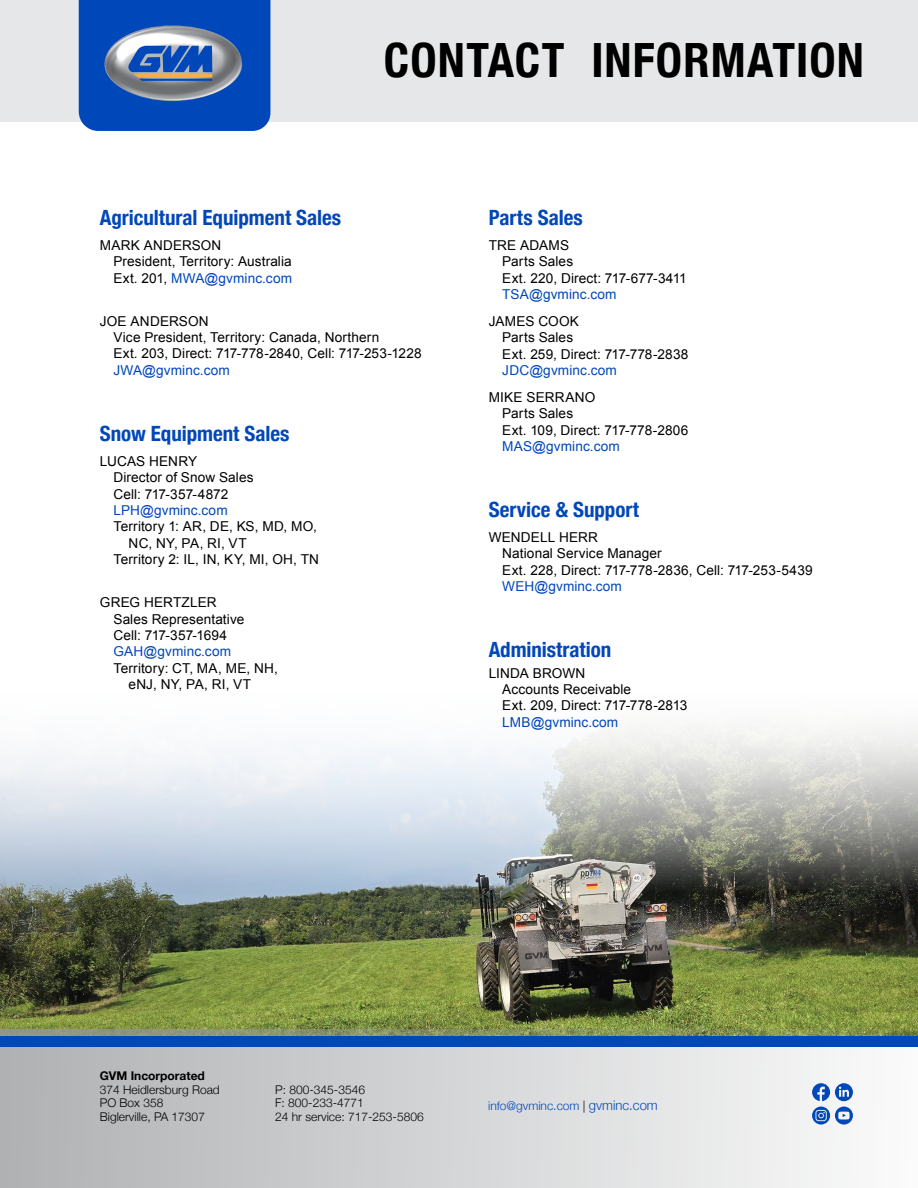
<style>
.page{position:relative;width:918px;height:1188px;background:#fff}
.page>*{position:absolute;margin:0;border:0;box-sizing:border-box;transform-origin:0 0}
.t1{font:700 condensed 47.25px "Helvetica Neue";letter-spacing:.025em;color:#000}
.t2{font:700 condensed 21px "Helvetica Neue";color:#0047ba}
.t3{font:13.65px/16.4px "Arial";letter-spacing:.01em;color:#000}
.t4{font:13.65px "Arial";letter-spacing:.01em;color:#0047ba}
.t5{font:13.5px "Arial";letter-spacing:.015em;color:#000}
.t6{font:300 12px/13.5px "Helvetica Neue";color:#000}
.t7{font:300 12px "Helvetica Neue";color:#0047ba}
.t8{font:700 12px "Helvetica Neue";color:#000}
.s1{font-size:13.65px}
.s2{color:#0047ba}
.s3{color:#000}
.s4{font-size:13.5px}
</style>
<div class="page">
<img style="left:0;top:727px;width:918px;height:303px">
<div style="left:0;top:0;width:918px;height:122px;background:#e6e7e8"></div>
<svg style="left:0;top:1030px;width:918px;height:158px;background:#cfd1d1"></svg>
<svg style="left:79px;top:0;width:191px;height:131px;background:#2c60b5"></svg>
<div style="left:0;top:1036px;width:918px;height:10px;background:#0047ba"></div>
<svg style="left:812px;top:1107px;width:41px;height:18px"></svg>
<svg style="left:812px;top:1083px;width:41px;height:18px"></svg>
<h1 class="t1" style="left:384px;top:21px;width:482px">CONTACT INFORMATION</h1>
<h2 class="t2" style="left:100px;top:200px;width:243px">Agricultural Equipment Sales</h2>
<p class="t5" style="left:100px;top:236px;width:123px"><span class="s1">MARK</span> ANDERSON</p>
<p class="t3" style="left:113px;top:253px;width:180px">President, Territory: Australia<br>Ext. 201, <span class="s2">MWA@gvminc.com</span></p>
<p class="t3" style="left:113px;top:313px;width:310px;text-indent:-14px">JOE ANDERSON<br>Vice President, Territory: Canada, Northern<br>Ext. 203, Direct: 717-778-2840, Cell: 717-253-1228</p>
<p class="t4" style="left:113px;top:361px;width:118px">JWA@gvminc.com</p>
<h2 class="t2" style="left:100px;top:416px;width:191px">Snow Equipment Sales</h2>
<p class="t3" style="left:113px;top:453px;width:142px;text-indent:-14px">LUCAS HENRY<br>Director of Snow Sales<br>Cell: 717-357-4872</p>
<p class="t4" style="left:113px;top:501px;width:116px">LPH@gvminc.com</p>
<p class="t3" style="left:113px;top:519px;width:205px">Territory 1: AR, DE, KS, MD, MO,</p>
<p class="t3" style="left:129px;top:535px;width:120px">NC, NY, PA, RI, VT</p>
<p class="t3" style="left:113px;top:551px;width:207px">Territory 2: IL, IN, KY, MI, OH, TN</p>
<p class="t3" style="left:113px;top:594px;width:132px;text-indent:-14px">GREG HERTZLER<br>Sales Representative<br>Cell: 717-357-1694</p>
<p class="t4" style="left:113px;top:643px;width:119px">GAH@gvminc.com</p>
<p class="t3" style="left:129px;top:660px;width:151px;text-indent:-15px">Territory: CT, MA, ME, NH, eNJ, NY, PA, RI, VT</p>
<h2 class="t2" style="left:489px;top:200px;width:96px">Parts Sales</h2>
<p class="t3" style="left:502px;top:237px;width:186px;text-indent:-14px">TRE ADAMS<br>Parts Sales<br>Ext. 220, Direct: 717-677-3411</p>
<p class="t4" style="left:502px;top:285px;width:116px">TSA@gvminc.com</p>
<p class="t3" style="left:502px;top:313px;width:188px;text-indent:-14px">JAMES COOK<br>Parts Sales<br>Ext. 259, Direct: 717-778-2838</p>
<p class="t4" style="left:502px;top:361px;width:116px">JDC@gvminc.com</p>
<p class="t3" style="left:502px;top:389px;width:188px;text-indent:-14px">MIKE SERRANO<br>Parts Sales<br>Ext. 109, Direct: 717-778-2806</p>
<p class="t4" style="left:502px;top:437px;width:119px">MAS@gvminc.com</p>
<h2 class="t2" style="left:489px;top:492px;width:152px">Service &amp; Support</h2>
<p class="t3" style="left:502px;top:529px;width:312px;text-indent:-14px">WENDELL HERR<br>National Service Manager<br>Ext. 228, Direct: 717-778-2836, Cell: 717-253-5439</p>
<p class="t4" style="left:502px;top:577px;width:121px">WEH@gvminc.com</p>
<h2 class="t2" style="left:489px;top:632px;width:124px">Administration</h2>
<p class="t3" style="left:502px;top:665px;width:186px;text-indent:-14px">LINDA BROWN<br>Accounts Receivable<br>Ext. 209, Direct: 717-778-2813</p>
<p class="t4" style="left:502px;top:713px;width:118px">LMB@gvminc.com</p>
<p class="t8" style="left:100px;top:1066px;width:107px">GVM Incorporated</p>
<p class="t6" style="left:100px;top:1082px;width:122px">374 Heidlersburg Road<br>PO Box 358<br>Biglerville, PA 17307</p>
<p class="t6" style="left:275px;top:1082px;width:150px">P: 800-345-3546<br>F: 800-233-4771<br>24 hr service: 717-253-5806</p>
<p class="t7" style="left:488px;top:1096px;width:171px">info@gvminc.com <span class="s3">|</span> <span class="s4">gvminc.com</span></p>
</div>
